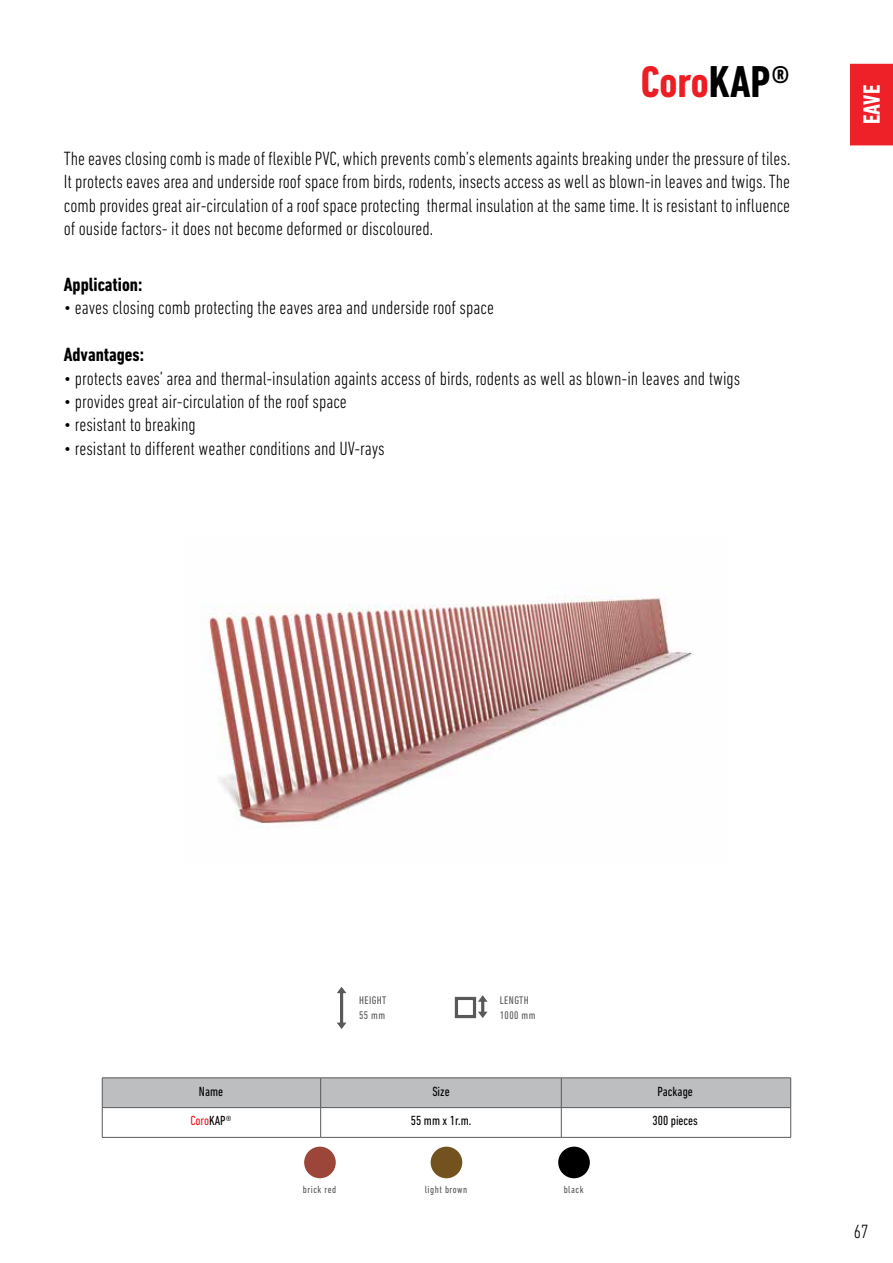
<style>
.page{position:relative;width:893px;height:1263px;background:#fff}
.page>*{position:absolute;margin:0;border:0;box-sizing:border-box;transform-origin:0 0}
.t1{font:700 condensed 45px "DIN Next LT Pro";color:#ed1d24}
.t2{font:700 condensed 24px "DIN Next LT Pro";color:#fff}
.t3{font:300 condensed 19.5px/23.4px "DIN Next LT Pro";color:#000;text-align:justify}
.t4{font:700 condensed 19.5px "DIN Next LT Pro";color:#000}
.t5{font:condensed 13.5px "DIN Next LT Pro";color:#000}
.t6{font:condensed 13.5px "DIN Next LT Pro";color:#ed1d24}
.t7{font:condensed 11.25px/15px "DIN Next LT Pro";letter-spacing:.04em;color:#58595b}
.t8{font:condensed 10.5px "DIN Next LT Pro";letter-spacing:.05em;color:#58595b}
.s1{font-size:45.45px;color:#000}
.s2{color:#000}
</style>
<div class="page">
<div style="left:850px;top:64px;width:43px;height:81px;background:#ed2127"></div>
<hr style="left:102px;top:1077px;width:219px;height:1px;background:#58595b">
<hr style="left:321px;top:1077px;width:240px;height:1px;background:#58595b">
<hr style="left:561px;top:1077px;width:230px;height:1px;background:#58595b">
<svg style="left:102px;top:1078px;width:689px;height:59px"></svg>
<hr style="left:102px;top:1137px;width:219px;height:1px;background:#58595b">
<hr style="left:321px;top:1137px;width:240px;height:1px;background:#58595b">
<hr style="left:561px;top:1137px;width:230px;height:1px;background:#58595b">
<img style="left:207px;top:596px;width:487px;height:231px">
<div style="left:431px;top:1147px;width:31px;height:31px;background:#735220;border-radius:50%"></div>
<div style="left:304px;top:1147px;width:32px;height:31px;background:#9b4639;border-radius:50%"></div>
<div style="left:558px;top:1147px;width:32px;height:31px;background:#000;border-radius:50%"></div>
<svg style="left:337px;top:987px;width:9px;height:42px"></svg>
<svg style="left:455px;top:995px;width:33px;height:23px"></svg>
<h1 class="t1" style="left:641px;top:57px;width:151px">Coro<span class="s1">KAP®</span></h1>
<p class="t3" style="left:64px;top:146px;width:728px">The eaves closing comb is made of flexible PVC, which prevents comb’s elements againts breaking under the pressure of tiles.<br>It protects eaves area and underside roof space from birds, rodents, insects access as well as blown-in leaves and twigs. The comb provides great air-circulation of a roof space protecting thermal insulation at the same time. It is resistant to influence of ouside factors- it does not become deformed or discoloured.</p>
<p class="t4" style="left:64px;top:273px;width:80px">Application:</p>
<p class="t3" style="left:64px;top:296px;width:432px">• eaves closing comb protecting the eaves area and underside roof space</p>
<p class="t4" style="left:64px;top:344px;width:82px">Advantages:</p>
<p class="t3" style="left:64px;top:366px;width:678px">• protects eaves’ area and thermal-insulation againts access of birds, rodents as well as blown-in leaves and twigs</p>
<p class="t3" style="left:64px;top:390px;width:284px">• provides great air-circulation of the roof space</p>
<p class="t3" style="left:64px;top:413px;width:133px">• resistant to breaking</p>
<p class="t3" style="left:64px;top:436px;width:323px">• resistant to different weather conditions and UV-rays</p>
<p class="t2" style="left:858px;top:124px;width:41px;rotate:-90deg">EAVE</p>
<p class="t7" style="left:359px;top:992px;width:29px">HEIGHT<br>55 mm</p>
<p class="t5" style="left:199px;top:1084px;width:26px">Name</p>
<p class="t5" style="left:432px;top:1084px;width:19px">Size</p>
<p class="t6" style="left:190px;top:1112px;width:43px">Coro<span class="s2">KAP®</span></p>
<p class="t5" style="left:411px;top:1112px;width:62px">55 mm x 1r.m.</p>
<p class="t7" style="left:500px;top:992px;width:37px">LENGTH<br>1000 mm</p>
<p class="t8" style="left:303px;top:1184px;width:35px">brick red</p>
<p class="t8" style="left:425px;top:1184px;width:44px">light brown</p>
<p class="t8" style="left:564px;top:1184px;width:21px">black</p>
<p class="t5" style="left:658px;top:1084px;width:37px">Package</p>
<p class="t5" style="left:653px;top:1112px;width:47px">300 pieces</p>
<p class="t3" style="left:854px;top:1220px;width:16px">67</p>
</div>
